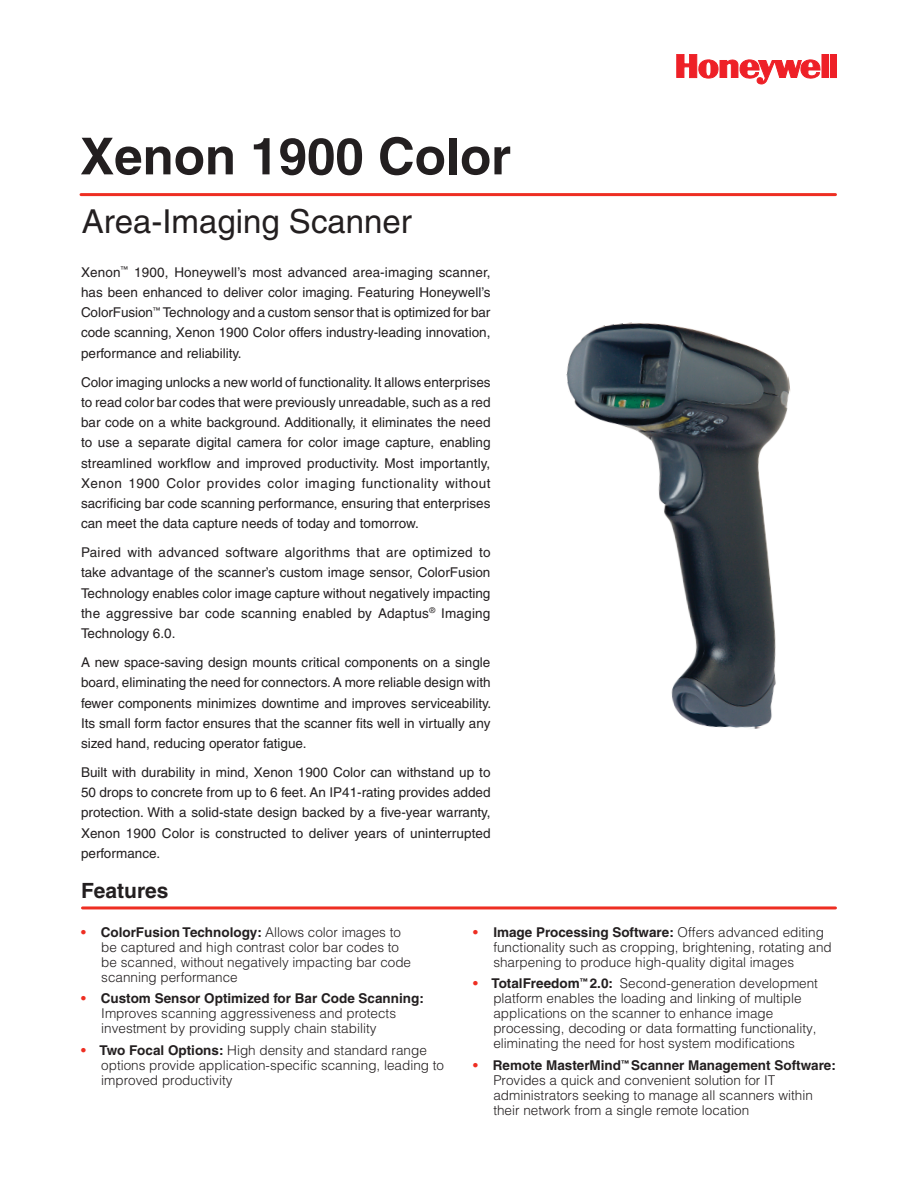
<style>
.page{position:relative;width:918px;height:1188px;background:#fff}
.page>*{position:absolute;margin:0;border:0;box-sizing:border-box;transform-origin:0 0}
.Product_Name_-_Front{font:700 51px "Helvetica";color:#231f20}
.Product_Descriptor{font:33px "Helvetica";color:#231f20}
.Overview_and_Feature{font:700 21px "Helvetica";color:#231f20}
.Overview_Body{font:13.5px/20.2px "Helvetica";color:#231f20;text-align:justify}
.Features_Header{font:300 13.5px/15px "Helvetica";color:#231f20}
.s1{font-weight:700;color:#ee2e22}
.s2{font-weight:700}
</style>
<div class="page">
<svg style="left:677px;top:54px;width:144px;height:30px"></svg>
<div style="left:822px;top:54px;width:6px;height:24px;background:#ee2027"></div>
<div style="left:822px;top:54px;width:7px;height:24px;border:1px solid #ee2027"></div>
<div style="left:830px;top:54px;width:7px;height:24px;background:#ee2027"></div>
<img style="left:566px;top:322px;width:225px;height:407px">
<hr style="left:81px;top:193px;width:755px;height:3px;background:#ee2e22">
<hr style="left:82px;top:906px;width:754px;height:3px;background:#ee2e22">
<p class="Product_Name_-_Front" style="left:80px;top:125px;width:432px">Xenon 1900 Color</p>
<p class="Product_Descriptor" style="left:82px;top:202px;width:332px">Area-Imaging Scanner</p>
<p class="Overview_Body" style="left:81px;top:262px;width:411px">Xenon<sup>™</sup> 1900, Honeywell’s most advanced area-imaging scanner, has been enhanced to deliver color imaging. Featuring Honeywell’s ColorFusion<sup>™</sup> Technology and a custom sensor that is optimized for bar code scanning, Xenon 1900 Color offers industry-leading innovation, performance and reliability.</p>
<p class="Overview_Body" style="left:81px;top:372px;width:411px">Color imaging unlocks a new world of functionality. It allows enterprises to read color bar codes that were previously unreadable, such as a red bar code on a white background. Additionally, it eliminates the need to use a separate digital camera for color image capture, enabling streamlined workflow and improved productivity. Most importantly, Xenon 1900 Color provides color imaging functionality without sacrificing bar code scanning performance, ensuring that enterprises can meet the data capture needs of today and tomorrow.</p>
<p class="Overview_Body" style="left:81px;top:542px;width:411px">Paired with advanced software algorithms that are optimized to take advantage of the scanner’s custom image sensor, ColorFusion Technology enables color image capture without negatively impacting the aggressive bar code scanning enabled by Adaptus<sup>®</sup> Imaging Technology 6.0.</p>
<p class="Overview_Body" style="left:81px;top:652px;width:412px">A new space-saving design mounts critical components on a single board, eliminating the need for connectors. A more reliable design with fewer components minimizes downtime and improves serviceability.<br>Its small form factor ensures that the scanner fits well in virtually any sized hand, reducing operator fatigue.</p>
<p class="Overview_Body" style="left:81px;top:762px;width:411px">Built with durability in mind, Xenon 1900 Color can withstand up to 50 drops to concrete from up to 6 feet. An IP41-rating provides added protection. With a solid-state design backed by a five-year warranty, Xenon 1900 Color is constructed to deliver years of uninterrupted performance.</p>
<p class="Overview_and_Feature" style="left:81px;top:878px;width:89px">Features</p>
<p class="Features_Header" style="left:101px;top:924px;width:311px;text-indent:-20px"><span class="s1">•</span> <span class="s2">ColorFusion Technology:</span> Allows color images to be captured and high contrast color bar codes to be scanned, without negatively impacting bar code scanning performance</p>
<p class="Features_Header" style="left:101px;top:991px;width:324px;text-indent:-20px"><span class="s1">•</span> <span class="s2">Custom Sensor Optimized for Bar Code Scanning:<br></span>Improves scanning aggressiveness and protects investment by providing supply chain stability</p>
<p class="Features_Header" style="left:101px;top:1042px;width:344px;text-indent:-20px"><span class="s1">•</span> <span class="s2">Two Focal Options:</span> High density and standard range options provide application-specific scanning, leading to improved productivity</p>
<p class="Features_Header" style="left:493px;top:924px;width:340px;text-indent:-20px"><span class="s1">•</span> <span class="s2">Image Processing Software:</span> Offers advanced editing functionality such as cropping, brightening, rotating and sharpening to produce high-quality digital images</p>
<p class="Features_Header" style="left:493px;top:976px;width:326px;text-indent:-20px"><span class="s1">•</span> <span class="s2">TotalFreedom</span><sup>™</sup> <span class="s2">2.0:</span> Second-generation development platform enables the loading and linking of multiple applications on the scanner to enhance image processing, decoding or data formatting functionality, eliminating the need for host system modifications</p>
<p class="Features_Header" style="left:493px;top:1057px;width:344px;text-indent:-20px"><span class="s1">•</span> <span class="s2">Remote MasterMind</span><sup>™</sup> <span class="s2">Scanner Management Software:<br></span>Provides a quick and convenient solution for IT administrators seeking to manage all scanners within their network from a single remote location</p>
</div>
